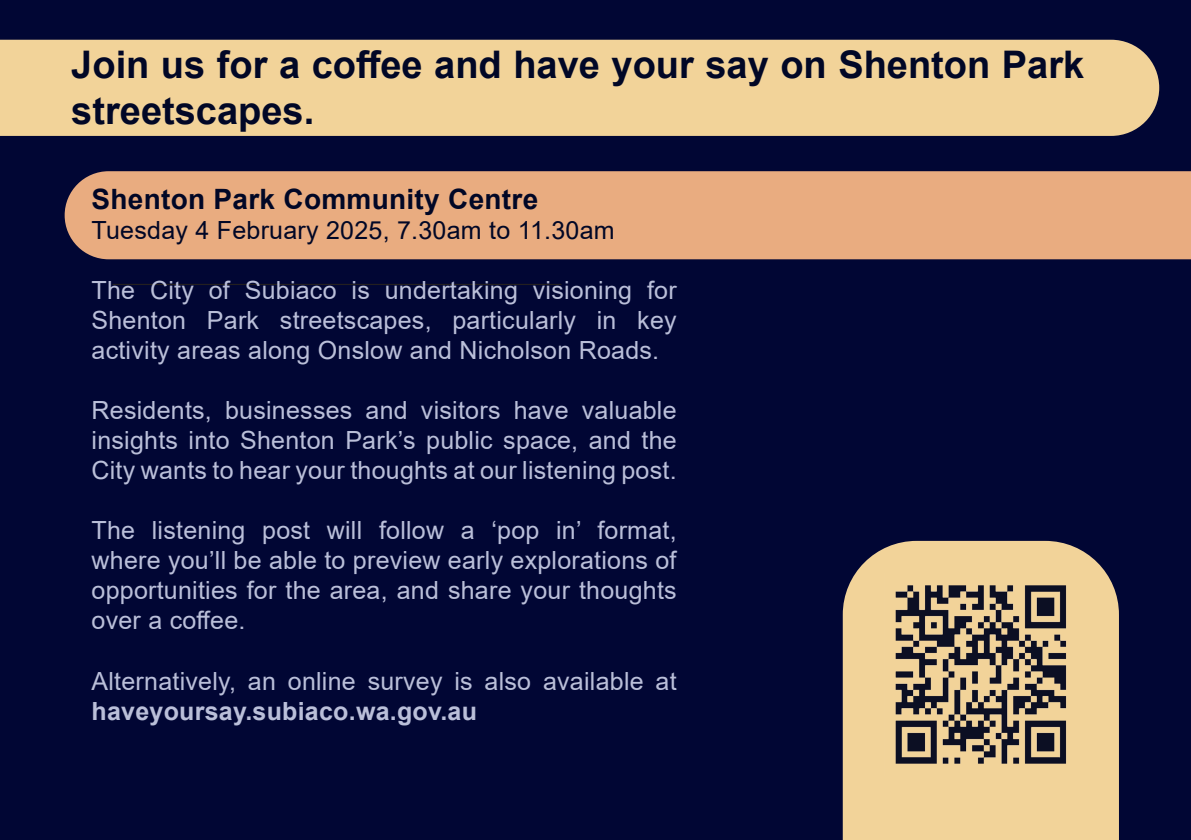
<style>
.page{position:relative;width:1191px;height:840px;background:#fff}
.page>*{position:absolute;margin:0;border:0;box-sizing:border-box;transform-origin:0 0}
.t1{font:700 38px/45.6px "Arial";color:#010726}
.t2{font:700 28px "Arial";letter-spacing:.01em;color:#010726}
.t3{font:25px/30px "Arial";letter-spacing:.01em;color:#babfd9;text-align:justify}
.t4{font:25px "Arial";letter-spacing:.01em;color:#010726}
.s1{font-weight:700}
</style>
<div class="page">
<div style="left:0;top:0;width:1191px;height:839px;background:#010634"></div>
<hr style="left:112px;top:284px;width:449px;height:1px;background:#231f20">
<div style="left:842px;top:540px;width:277px;height:299px;background:#f2d399"></div>
<img style="left:884px;top:573px;width:193px;height:201px">
<div style="left:65px;top:171px;width:1126px;height:88px;background:#e9ac80"></div>
<div style="left:0;top:40px;width:1159px;height:96px;background:#f2d399"></div>
<p class="t1" style="left:71px;top:42px;width:1014px">Join us for a coffee and have your say on Shenton Park streetscapes.</p>
<p class="t2" style="left:92px;top:179px;width:448px">Shenton Park Community Centre</p>
<p class="t4" style="left:92px;top:213px;width:525px">Tuesday 4 February 2025, 7.30am to 11.30am</p>
<p class="t3" style="left:92px;top:275px;width:586px">The City of Subiaco is undertaking visioning for Shenton Park streetscapes, particularly in key activity areas along Onslow and Nicholson Roads.</p>
<p class="t3" style="left:92px;top:395px;width:587px">Residents, businesses and visitors have valuable insights into Shenton Park’s public space, and the City wants to hear your thoughts at our listening post.</p>
<p class="t3" style="left:92px;top:515px;width:586px">The listening post will follow a ‘pop in’ format, where you’ll be able to preview early explorations of opportunities for the area, and share your thoughts over a coffee.</p>
<p class="t3" style="left:92px;top:665px;width:586px">Alternatively, an online survey is also available at <span class="s1">haveyoursay.subiaco.wa.gov.au</span></p>
</div>
